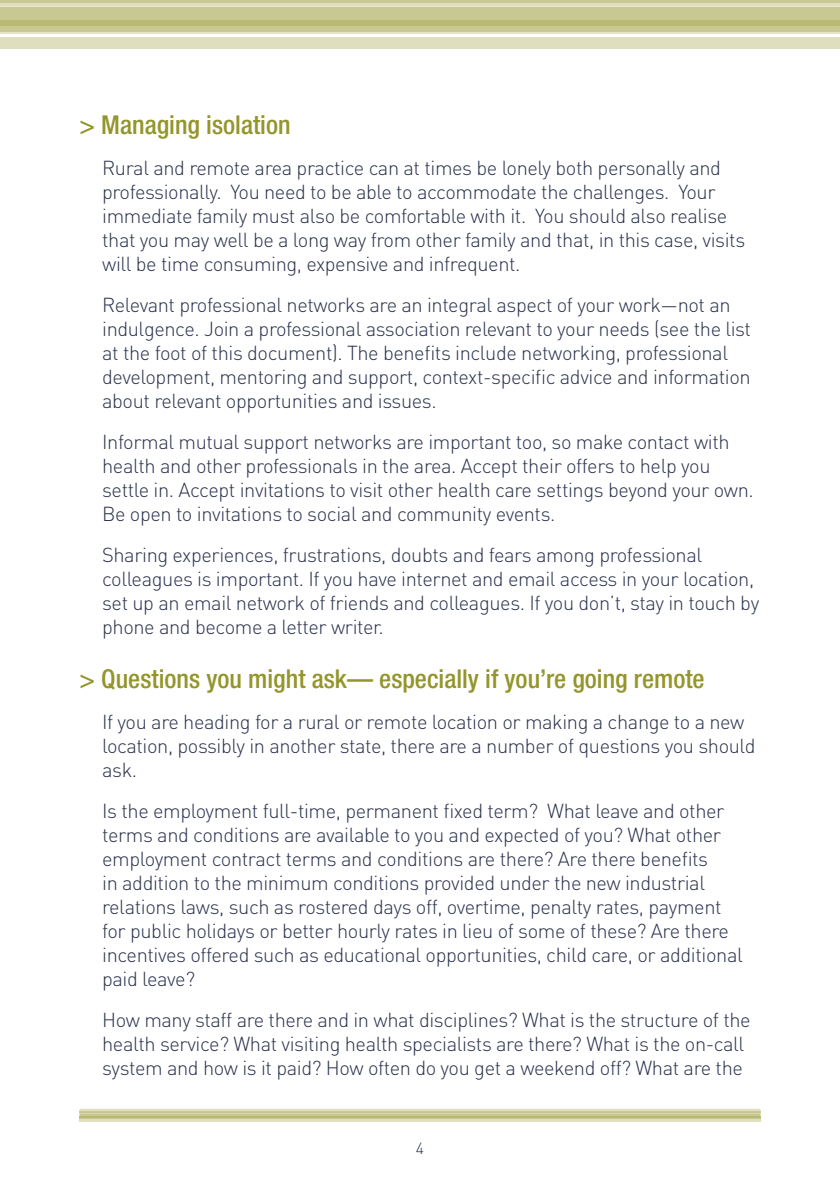
<style>
.page{position:relative;width:840px;height:1191px;background:#fff}
.page>*{position:absolute;margin:0;border:0;box-sizing:border-box;transform-origin:0 0}
.t1{font:500 condensed 26px "Helvetica Neue";color:#94952b}
.t2{font:300 20px/24px "DIN";letter-spacing:-.02em;color:#2a314c}
.t3{font:300 16px "DIN";color:#2a314c}
</style>
<div class="page">
<svg style="left:0;top:3px;width:839px;height:4px;fill:#dfdfbf"></svg>
<hr style="left:0;top:32px;width:839px;height:2px;background:#dfdfbf">
<div style="left:0;top:38px;width:839px;height:11px;background:#dfdfbf"></div>
<div style="left:0;top:7px;width:839px;height:14px;background:#c8c992"></div>
<hr style="left:0;top:0;width:839px;height:3px;background:#c8c992">
<div style="left:0;top:26px;width:839px;height:6px;background:#c8c992"></div>
<div style="left:0;top:21px;width:839px;height:5px;background:#b9b973"></div>
<hr style="left:79px;top:1119px;width:681px;height:2px;background:#dfdfbf">
<svg style="left:79px;top:1108px;width:681px;height:8px"></svg>
<hr style="left:79px;top:1111px;width:681px;height:1px;background:#c8c992">
<hr style="left:79px;top:1117px;width:681px;height:1px;background:#c8c992">
<hr style="left:79px;top:1116px;width:681px;height:1px;background:#b9b973">
<h1 class="t1" style="left:79px;top:109px;width:212px">&gt; Managing isolation</h1>
<p class="t2" style="left:102px;top:155px;width:644px">Rural and remote area practice can at times be lonely both personally and professionally. You need to be able to accommodate the challenges. Your immediate family must also be comfortable with it. You should also realise that you may well be a long way from other family and that, in this case, visits will be time consuming, expensive and infrequent.</p>
<p class="t2" style="left:102px;top:292px;width:650px">Relevant professional networks are an integral aspect of your work—not an indulgence. Join a professional association relevant to your needs (see the list at the foot of this document). The benefits include networking, professional development, mentoring and support, context-specific advice and information about relevant opportunities and issues.</p>
<p class="t2" style="left:102px;top:429px;width:652px">Informal mutual support networks are important too, so make contact with health and other professionals in the area. Accept their offers to help you settle in. Accept invitations to visit other health care settings beyond your own.<br>Be open to invitations to social and community events.</p>
<p class="t2" style="left:102px;top:542px;width:658px">Sharing experiences, frustrations, doubts and fears among professional colleagues is important. If you have internet and email access in your location, set up an email network of friends and colleagues. If you don’t, stay in touch by phone and become a letter writer.</p>
<h1 class="t1" style="left:79px;top:663px;width:626px">&gt; Questions you might ask— especially if you’re going remote</h1>
<p class="t2" style="left:102px;top:709px;width:654px">If you are heading for a rural or remote location or making a change to a new location, possibly in another state, there are a number of questions you should ask.</p>
<p class="t2" style="left:102px;top:798px;width:641px">Is the employment full-time, permanent fixed term? What leave and other terms and conditions are available to you and expected of you? What other employment contract terms and conditions are there? Are there benefits<br>in addition to the minimum conditions provided under the new industrial relations laws, such as rostered days off, overtime, penalty rates, payment for public holidays or better hourly rates in lieu of some of these? Are there incentives offered such as educational opportunities, child care, or additional paid leave?</p>
<p class="t2" style="left:102px;top:1007px;width:649px">How many staff are there and in what disciplines? What is the structure of the health service? What visiting health specialists are there? What is the on-call system and how is it paid? How often do you get a weekend off? What are the</p>
<p class="t3" style="left:415px;top:1138px;width:10px">4</p>
</div>
